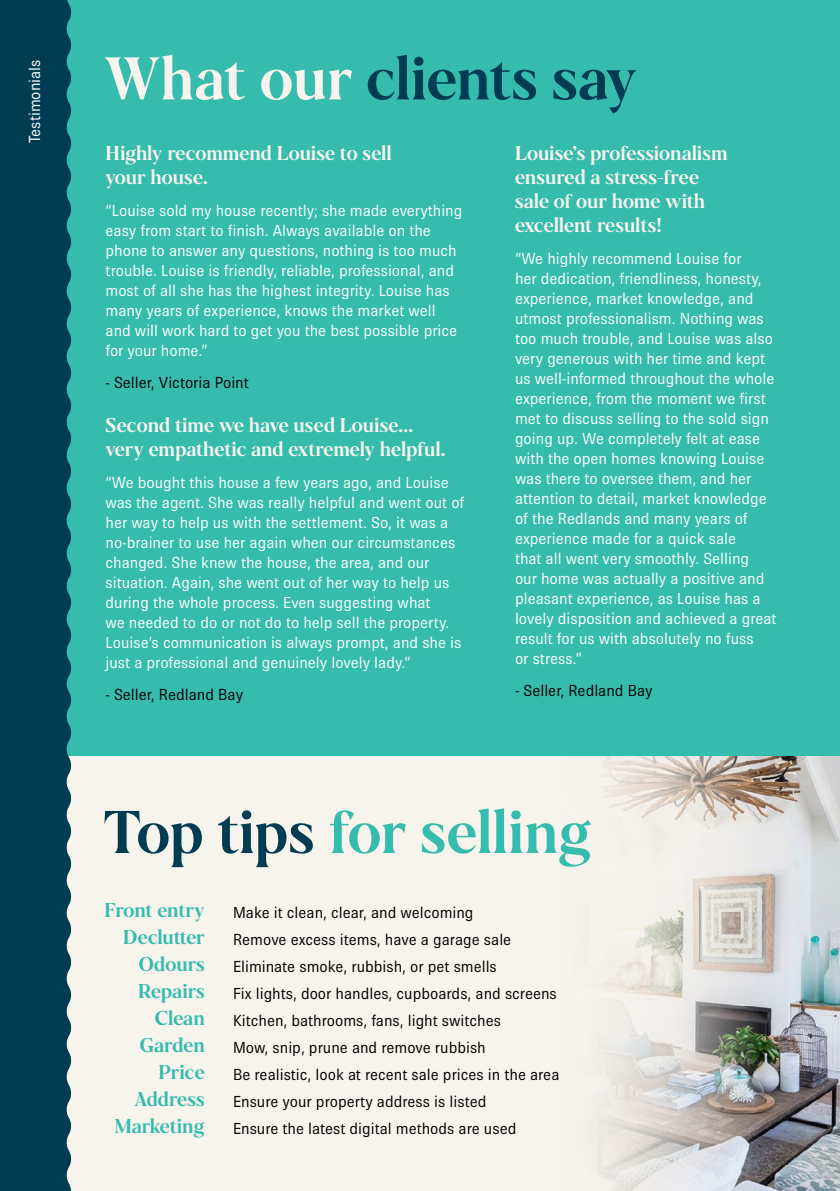
<style>
.page{position:relative;width:840px;height:1191px;background:#fff}
.page>*{position:absolute;margin:0;border:0;box-sizing:border-box;transform-origin:0 0}
.t1{font:60px "Galonia";color:#003c52}
.t2{font:60px "Galonia";letter-spacing:-.005em;color:#35bcad}
.t3{font:20px/24px "Galonia";color:#f7f3ed}
.t4{font:20px/27px "Galonia";letter-spacing:-.005em;color:#35bcad;text-align:right}
.t5{font:16px/20px "Brown Pro";color:#fff}
.t6{font:16px/27px "Brown Pro";color:#000}
.s1{color:#f7f3ed}
.s2{color:#003c52}
</style>
<div class="page">
<div style="left:0;top:0;width:839px;height:1191px;background:#35bcad"></div>
<div style="left:0;top:756px;width:839px;height:435px;background:#f7f3ed"></div>
<img style="left:598px;top:756px;width:241px;height:435px">
<div style="left:0;top:0;width:71px;height:1191px;background:#003c52"></div>
<p class="t5" style="left:25px;top:143px;width:85px;rotate:-90deg">Testimonials</p>
<h1 class="t1" style="left:104px;top:42px;width:534px"><span class="s1">What our</span> clients say</h1>
<p class="t3" style="left:105px;top:141px;width:287px">Highly recommend Louise to sell your house.</p>
<p class="t5" style="left:105px;top:200px;width:358px">“Louise sold my house recently; she made everything easy from start to finish. Always available on the phone to answer any questions, nothing is too much trouble. Louise is friendly, reliable, professional, and most of all she has the highest integrity. Louise has many years of experience, knows the market well and will work hard to get you the best possible price for your home.”</p>
<p class="t6" style="left:105px;top:369px;width:145px">- Seller, Victoria Point</p>
<p class="t3" style="left:105px;top:413px;width:341px">Second time we have used Louise... very empathetic and extremely helpful.</p>
<p class="t5" style="left:105px;top:472px;width:360px">“We bought this house a few years ago, and Louise was the agent. She was really helpful and went out of her way to help us with the settlement. So, it was a no-brainer to use her again when our circumstances changed. She knew the house, the area, and our situation. Again, she went out of her way to help us during the whole process. Even suggesting what<br>we needed to do or not do to help sell the property.<br>Louise’s communication is always prompt, and she is just a professional and genuinely lovely lady.”</p>
<p class="t6" style="left:105px;top:681px;width:139px">- Seller, Redland Bay</p>
<p class="t3" style="left:514px;top:141px;width:214px">Louise’s professionalism ensured a stress-free sale of our home with excellent results!</p>
<p class="t5" style="left:514px;top:248px;width:263px">“We highly recommend Louise for<br>her dedication, friendliness, honesty, experience, market knowledge, and utmost professionalism. Nothing was too much trouble, and Louise was also very generous with her time and kept us well-informed throughout the whole experience, from the moment we first met to discuss selling to the sold sign going up. We completely felt at ease with the open homes knowing Louise was there to oversee them, and her attention to detail, market knowledge of the Redlands and many years of experience made for a quick sale<br>that all went very smoothly. Selling<br>our home was actually a positive and pleasant experience, as Louise has a lovely disposition and achieved a great result for us with absolutely no fuss<br>or stress.”</p>
<p class="t6" style="left:514px;top:677px;width:139px">- Seller, Redland Bay</p>
<h1 class="t2" style="left:104px;top:796px;width:489px"><span class="s2">Top tips</span> for selling</h1>
<p class="t4" style="left:104px;top:896px;width:102px">Front entry<br>Declutter<br>Odours<br>Repairs<br>Clean<br>Garden<br>Price<br>Address<br>Marketing</p>
<p class="t6" style="left:233px;top:898px;width:328px">Make it clean, clear, and welcoming<br>Remove excess items, have a garage sale Eliminate smoke, rubbish, or pet smells<br>Fix lights, door handles, cupboards, and screens Kitchen, bathrooms, fans, light switches<br>Mow, snip, prune and remove rubbish<br>Be realistic, look at recent sale prices in the area Ensure your property address is listed<br>Ensure the latest digital methods are used</p>
</div>
